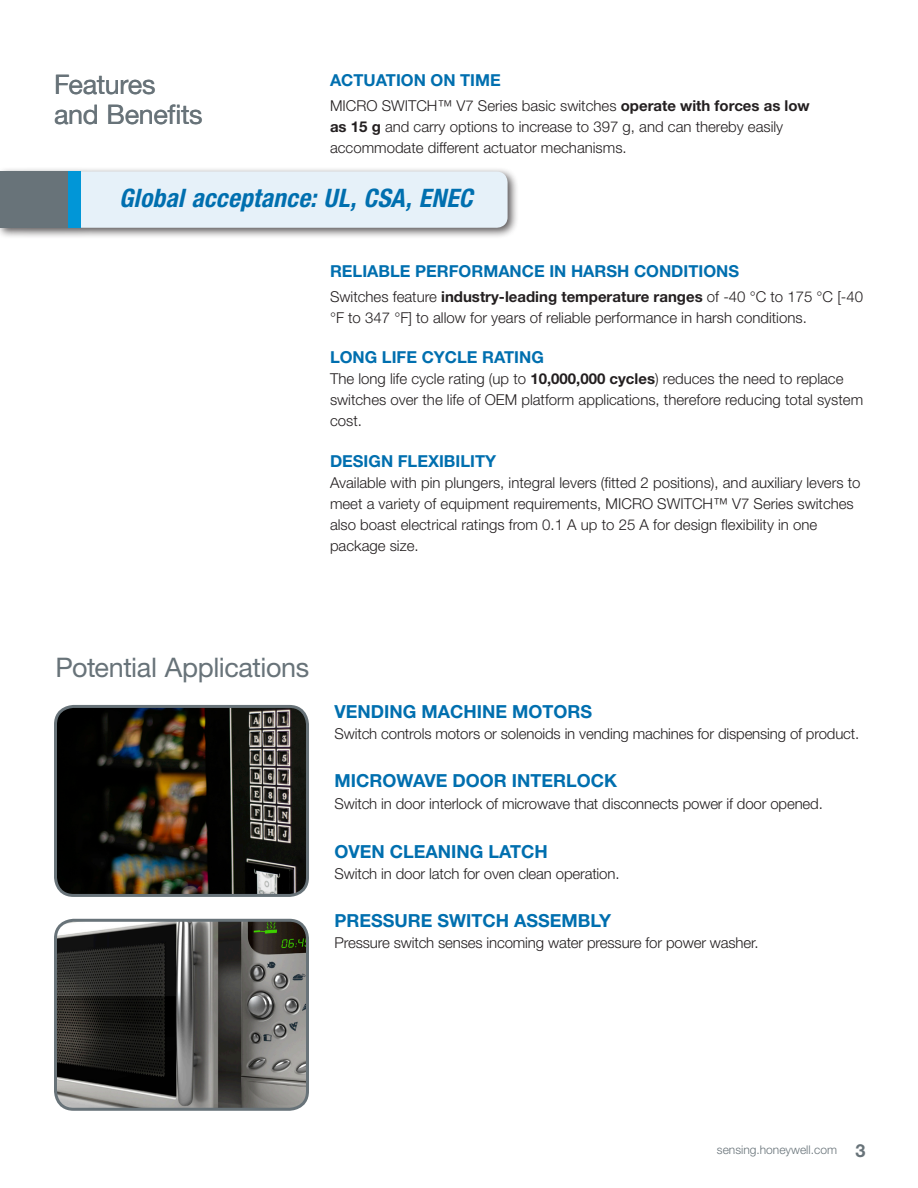
<style>
.page{position:relative;width:918px;height:1188px;background:#fff}
.page>*{position:absolute;margin:0;border:0;box-sizing:border-box;transform-origin:0 0}
.t1{font:27px/30px "Helvetica Neue LT Std";letter-spacing:-.015em;color:#687379}
.t2{font:italic 700 condensed 25.5px "Helvetica Neue LT Std";letter-spacing:.01em;color:#006faf}
.t3{font:700 18px "Helvetica Neue LT Std";color:#006faf}
.t4{font:700 16.5px "Helvetica Neue LT Std";color:#006faf}
.t5{font:300 15px/21px "Helvetica Neue LT Std";color:#231f20}
.t6{font:300 12px "Helvetica Neue LT Std";color:#687379}
.s1{font-weight:700}
.s2{font-weight:700;font-size:18px}
</style>
<div class="page">
<div style="left:0;top:167px;width:519px;height:73px;background:#231f20;opacity:.75"></div>
<div style="left:81px;top:172px;width:427px;height:56px;background:#e6f1f9"></div>
<div style="left:21px;top:172px;width:60px;height:56px;background:#0196d7"></div>
<div style="left:0;top:172px;width:68px;height:56px;background:#687379"></div>
<img style="left:56px;top:706px;width:252px;height:187px">
<div style="left:54px;top:705px;width:255px;height:192px;border:3px solid #687379;border-radius:18px"></div>
<img style="left:56px;top:920px;width:249px;height:187px">
<div style="left:54px;top:919px;width:255px;height:192px;border:3px solid #687379;border-radius:18px"></div>
<h1 class="t1" style="left:54px;top:69px;width:150px">Features and Benefits</h1>
<p class="t4" style="left:330px;top:70px;width:172px">ACTUATION ON TIME</p>
<p class="t5" style="left:330px;top:94px;width:481px">MICRO SWITCH™ V7 Series basic switches <span class="s1">operate with forces as low as 15 g</span> and carry options to increase to 397 g, and can thereby easily accommodate different actuator mechanisms.</p>
<h2 class="t2" style="left:119px;top:182px;width:355px">Global acceptance: UL, CSA, ENEC</h2>
<p class="t4" style="left:330px;top:261px;width:411px">RELIABLE PERFORMANCE IN HARSH CONDITIONS</p>
<p class="t5" style="left:330px;top:285px;width:535px">Switches feature <span class="s1">industry-leading temperature ranges</span> of -40 °C to 175 °C [-40 °F to 347 °F] to allow for years of reliable performance in harsh conditions.</p>
<p class="t4" style="left:330px;top:347px;width:215px">LONG LIFE CYCLE RATING</p>
<p class="t5" style="left:330px;top:368px;width:535px">The long life cycle rating (up to <span class="s1">10,000,000 cycles</span>) reduces the need to replace switches over the life of OEM platform applications, therefore reducing total system cost.</p>
<p class="t4" style="left:330px;top:451px;width:168px">DESIGN FLEXIBILITY</p>
<p class="t5" style="left:330px;top:472px;width:532px">Available with pin plungers, integral levers (fitted 2 positions), and auxiliary levers to meet a variety of equipment requirements, MICRO SWITCH™ V7 Series switches also boast electrical ratings from 0.1 A up to 25 A for design flexibility in one package size.</p>
<h1 class="t1" style="left:56px;top:652px;width:255px">Potential Applications</h1>
<p class="t3" style="left:334px;top:700px;width:259px">VENDING MACHINE MOTORS</p>
<p class="t5" style="left:334px;top:723px;width:526px">Switch controls motors or solenoids in vending machines for dispensing of product.</p>
<p class="t3" style="left:334px;top:770px;width:284px">MICROWAVE DOOR INTERLOCK</p>
<p class="t5" style="left:334px;top:793px;width:490px">Switch in door interlock of microwave that disconnects power if door opened.</p>
<p class="t3" style="left:335px;top:840px;width:215px">OVEN CLEANING LATCH</p>
<p class="t5" style="left:335px;top:862px;width:287px">Switch in door latch for oven clean operation.</p>
<p class="t3" style="left:335px;top:910px;width:278px">PRESSURE SWITCH ASSEMBLY</p>
<p class="t5" style="left:335px;top:932px;width:426px">Pressure switch senses incoming water pressure for power washer.</p>
<p class="t6" style="left:717px;top:1143px;width:150px">sensing.honeywell.com <span class="s2">3</span></p>
</div>
